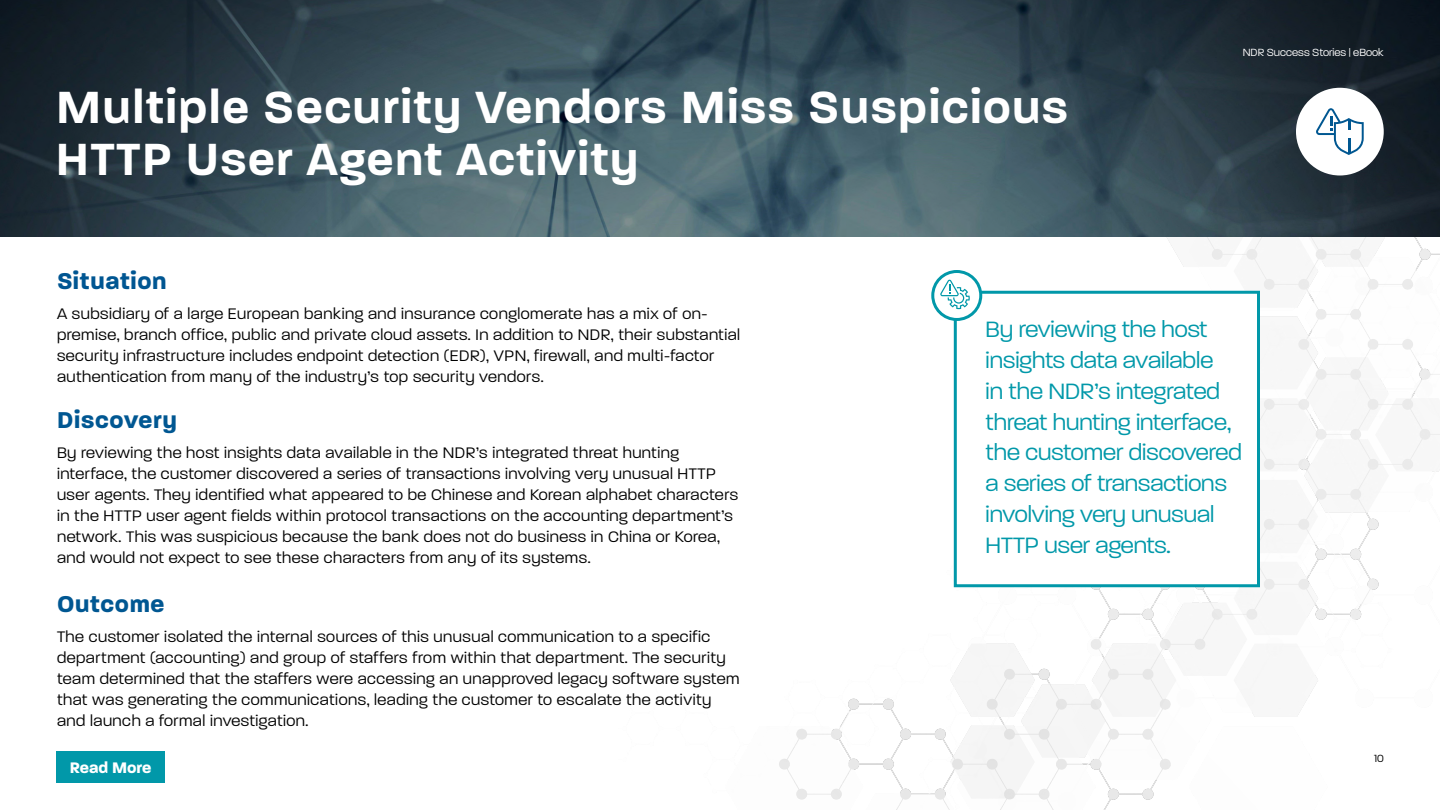
<style>
.page{position:relative;width:1440px;height:810px;background:#fff}
.page>*{position:absolute;margin:0;border:0;box-sizing:border-box;transform-origin:0 0}
.t1{font:600 48.75px/52.5px "Paralucent";letter-spacing:.03em;color:#fff}
.t2{font:700 24.75px "Paralucent";letter-spacing:.03em;color:#005792}
.t3{font:700 24.75px "Paralucent";letter-spacing:.03em;color:#005692}
.t4{font:300 24px/30.8px "Paralucent";color:#0198a9}
.t5{font:300 16.5px/21px "Paralucent";letter-spacing:.03em;color:#000}
.t6{font:700 16.5px "Paralucent";color:#fff}
.t7{font:300 11.25px "Paralucent";color:#fff}
.t8{font:300 11.25px "Paralucent";color:#000101}
</style>
<div class="page">
<img style="left:619px;top:236px;width:821px;height:574px">
<div style="left:954px;top:291px;width:306px;height:296px;background:#fff;border:3px solid #0198a9"></div>
<svg style="left:933px;top:271px;width:48px;height:48px"></svg>
<div style="left:931px;top:270px;width:51px;height:51px;border:3px solid #0198a9;border-radius:50%"></div>
<img style="left:0;top:0;width:1440px;height:236px">
<div style="left:1296px;top:88px;width:88px;height:88px;background:#fff;border-radius:50%"></div>
<svg style="left:1316px;top:108px;width:48px;height:47px"></svg>
<div style="left:56px;top:751px;width:109px;height:32px;background:#0198a9"></div>
<svg style="left:940px;top:280px;width:30px;height:29px"></svg>
<h1 class="t1" style="left:56px;top:81px;width:1013px">Multiple Security Vendors Miss Suspicious<br>HTTP User Agent Activity</h1>
<p class="t7" style="left:1243px;top:46px;width:143px">NDR Success Stories | eBook</p>
<h2 class="t3" style="left:57px;top:266px;width:111px">Situation</h2>
<p class="t5" style="left:57px;top:303px;width:685px">A subsidiary of a large European banking and insurance conglomerate has a mix of on&shy;premise, branch office, public and private cloud assets. In addition to NDR, their substantial security infrastructure includes endpoint detection (EDR), VPN, firewall, and multi-factor authentication from many of the industry’s top security vendors.</p>
<h2 class="t2" style="left:57px;top:405px;width:122px">Discovery</h2>
<p class="t5" style="left:57px;top:442px;width:683px">By reviewing the host insights data available in the NDR’s integrated threat hunting interface, the customer discovered a series of transactions involving very unusual HTTP user agents. They identified what appeared to be Chinese and Korean alphabet characters in the HTTP user agent fields within protocol transactions on the accounting department’s network. This was suspicious because the bank does not do business in China or Korea, and would not expect to see these characters from any of its systems.</p>
<h2 class="t2" style="left:57px;top:589px;width:109px">Outcome</h2>
<p class="t5" style="left:57px;top:626px;width:684px">The customer isolated the internal sources of this unusual communication to a specific department (accounting) and group of staffers from within that department. The security team determined that the staffers were accessing an unapproved legacy software system that was generating the communications, leading the customer to escalate the activity and launch a formal investigation.</p>
<p class="t6" style="left:70px;top:757px;width:83px">Read More</p>
<h3 class="t4" style="left:986px;top:314px;width:258px">By reviewing the host insights data available<br>in the NDR’s integrated threat hunting interface, the customer discovered a series of transactions involving very unusual<br>HTTP user agents.</h3>
<p class="t8" style="left:1374px;top:752px;width:11px">10</p>
</div>
